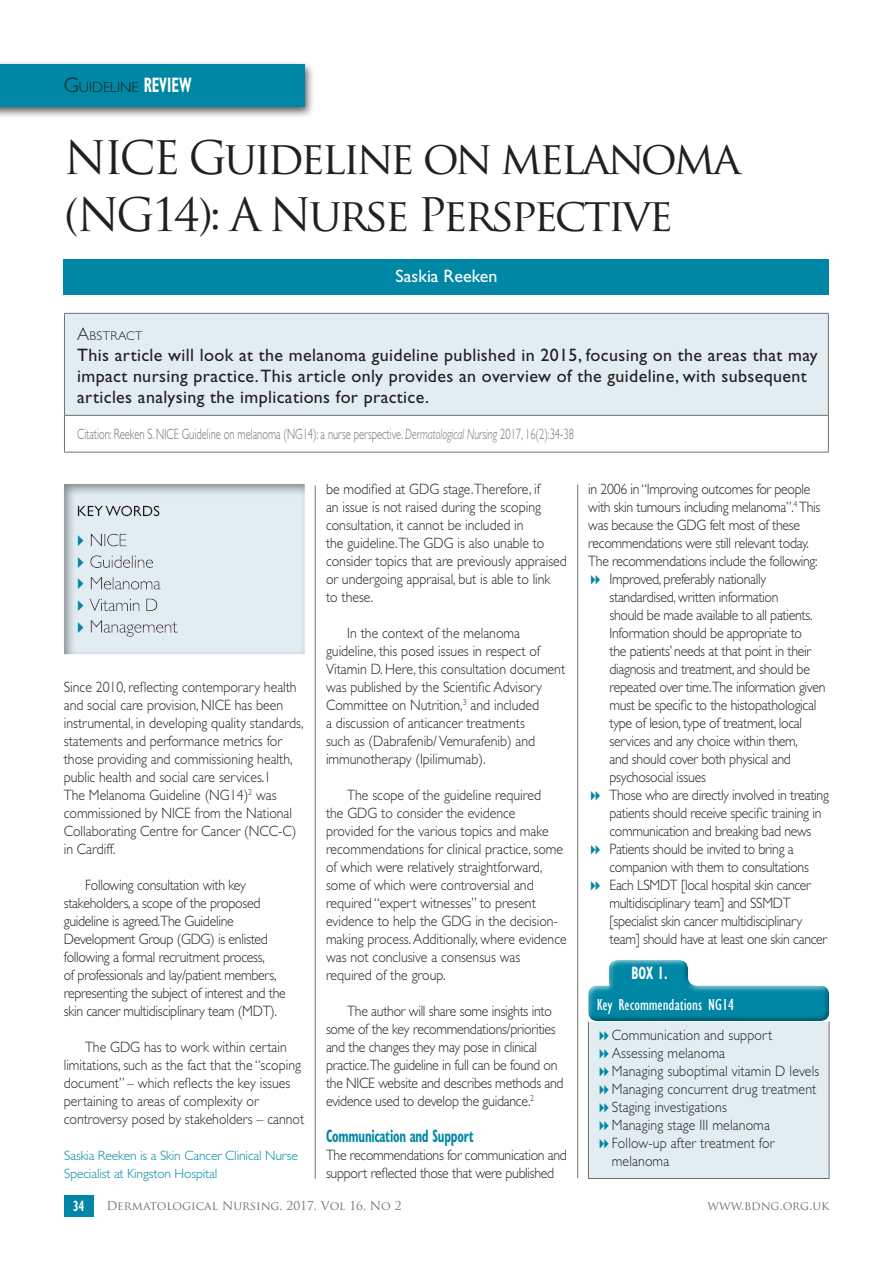
<style>
.page{position:relative;width:893px;height:1263px;background:#fff}
.page>*{position:absolute;margin:0;border:0;box-sizing:border-box;transform-origin:0 0}
.t1{font:45px/57px "Trajan Pro";letter-spacing:-.07em;color:#231f20}
.t2{font:18px/21px "Gill Sans";letter-spacing:.02em;color:#231f20}
.t3{font:700 condensed 18px "Gill Sans";letter-spacing:-.02em;color:#0087a5;scale:.7 1}
.t4{font:18px "Gill Sans";color:#fff}
.t5{font:700 condensed 18px "Gill Sans";color:#fff;scale:.7 1}
.t6{font:condensed 16.5px "Gill Sans";color:#fff}
.t7{font:300 15px/18px "Gill Sans";color:#231f20;scale:.92 1}
.t8{font:300 15px/18px "Gill Sans";letter-spacing:-.02em;color:#231f20;scale:.92 1}
.t9{font:300 15px "Gill Sans";color:#727172;scale:.7 1}
.t10{font:700 condensed 15px "Gill Sans";color:#fff;scale:.7 1}
.t11{font:300 14.7px "Gill Sans";color:#231f20}
.t12{font:300 13.5px/18px "Gill Sans";letter-spacing:-.01em;color:#0087a5}
.t13{font:300 12.6px "Gill Sans";letter-spacing:.03em;color:#231f20}
.t14{font:12px "Trajan Pro";letter-spacing:-.01em;color:#727172}
.s1{font-size:21px}
.s2{font-weight:700;font-stretch:condensed;font-size:21px;color:#fff}
.s3{font-size:18px}
.s4{font-style:italic}
</style>
<div class="page">
<div style="left:0;top:60px;width:315px;height:59px;background:#231f20;opacity:.75"></div>
<div style="left:0;top:64px;width:305px;height:42px;background:#0087a5"></div>
<div style="left:64px;top:1195px;width:30px;height:21px;background:#0087a5"></div>
<div style="left:64px;top:259px;width:765px;height:36px;background:#0087a5"></div>
<div style="left:64px;top:313px;width:764px;height:102px;background:#e2edf2"></div>
<hr style="left:64px;top:313px;width:765px;height:1px;background:#727172">
<hr style="left:64px;top:314px;width:1px;height:101px;background:#727172">
<hr style="left:828px;top:314px;width:1px;height:101px;background:#727172">
<hr style="left:64px;top:415px;width:765px;height:1px;background:#727172">
<hr style="left:64px;top:416px;width:1px;height:36px;background:#727172">
<hr style="left:828px;top:416px;width:1px;height:36px;background:#727172">
<hr style="left:64px;top:452px;width:765px;height:1px;background:#727172">
<hr style="left:315px;top:485px;width:1px;height:694px;background:#727172">
<hr style="left:577px;top:485px;width:1px;height:693px;background:#727172">
<div style="left:588px;top:1022px;width:241px;height:156px;background:#e2edf2"></div>
<hr style="left:588px;top:1022px;width:1px;height:156px;background:#6c6d70">
<hr style="left:829px;top:1022px;width:1px;height:156px;background:#6c6d70">
<hr style="left:588px;top:1178px;width:241px;height:1px;background:#6c6d70">
<div style="left:588px;top:959px;width:243px;height:63px;background:#231f20;opacity:.5"></div>
<svg style="left:64px;top:484px;width:241px;height:170px;background:#d9e3e8"></svg>
<p class="t11" style="left:64px;top:79px;width:129px"><span class="s1">G</span>UIDELINE <span class="s2">REVIEW</span></p>
<h1 class="t1" style="left:64px;top:128px;width:678px">NICE Guideline on melanoma (NG14): A Nurse Perspective</h1>
<p class="t4" style="left:395px;top:266px;width:103px">Saskia Reeken</p>
<p class="t13" style="left:77px;top:328px;width:67px"><span class="s3">A</span>BSTRACT</p>
<p class="t2" style="left:77px;top:344px;width:742px">This article will look at the melanoma guideline published in 2015, focusing on the areas that may impact nursing practice. This article only provides an overview of the guideline, with subsequent articles analysing the implications for practice.</p>
<p class="t9" style="left:77px;top:426px;width:711px">Citation: Reeken S. NICE Guideline on melanoma (NG14): a nurse perspective. <span class="s4">Dermatological Nursing</span> 2017, 16(2):34-38</p>
<p class="t7" style="left:64px;top:678px;width:262px">Since 2010, reflecting contemporary health and social care provision, NICE has been instrumental, in developing quality standards, statements and performance metrics for those providing and commissioning health, public health and social care services.1<br>The Melanoma Guideline (NG14)<sup>2</sup> was commissioned by NICE from the National Collaborating Centre for Cancer (NCC-C) in Cardiff.</p>
<p class="t8" style="left:64px;top:876px;width:243px;text-indent:21px">Following consultation with key stakeholders, a scope of the proposed guideline is agreed.The Guideline Development Group (GDG) is enlisted following a formal recruitment process,<br>of professionals and lay/patient members, representing the subject of interest and the skin cancer multidisciplinary team (MDT).</p>
<p class="t7" style="left:64px;top:1038px;width:263px;text-indent:21px">The GDG has to work within certain limitations, such as the fact that the “scoping document” – which reflects the key issues pertaining to areas of complexity or controversy posed by stakeholders – cannot</p>
<p class="t12" style="left:64px;top:1146px;width:235px">Saskia Reeken is a Skin Cancer Clinical Nurse<br>Specialist at Kingston Hospital</p>
<p class="t7" style="left:326px;top:480px;width:263px">be modified at GDG stage.Therefore, if<br>an issue is not raised during the scoping consultation, it cannot be included in<br>the guideline.The GDG is also unable to consider topics that are previously appraised or undergoing appraisal, but is able to link<br>to these.</p>
<p class="t7" style="left:326px;top:624px;width:261px;text-indent:21px">In the context of the melanoma guideline, this posed issues in respect of Vitamin D. Here, this consultation document was published by the Scientific Advisory Committee on Nutrition,<sup>3</sup> and included<br>a discussion of anticancer treatments<br>such as (Dabrafenib/ Vemurafenib) and immunotherapy (Ipilimumab).</p>
<p class="t7" style="left:326px;top:786px;width:263px;text-indent:21px">The scope of the guideline required<br>the GDG to consider the evidence provided for the various topics and make recommendations for clinical practice, some of which were relatively straightforward, some of which were controversial and required “expert witnesses” to present evidence to help the GDG in the decision&shy;making process. Additionally, where evidence was not conclusive a consensus was required of the group.</p>
<p class="t8" style="left:326px;top:1002px;width:260px;text-indent:21px">The author will share some insights into some of the key recommendations/priorities and the changes they may pose in clinical practice.The guideline in full can be found on the NICE website and describes methods and evidence used to develop the guidance.<sup>2</sup></p>
<p class="t3" style="left:326px;top:1125px;width:213px">Communication and Support</p>
<p class="t8" style="left:326px;top:1146px;width:263px">The recommendations for communication and support reflected those that were published</p>
<p class="t8" style="left:588px;top:480px;width:243px">in 2006 in “Improving outcomes for people</p>
<p class="t8" style="left:588px;top:498px;width:254px">with skin tumours including melanoma”.<sup>4</sup> This</p>
<p class="t8" style="left:588px;top:516px;width:232px">was because the GDG felt most of these</p>
<p class="t8" style="left:588px;top:534px;width:241px">recommendations were still relevant today.</p>
<p class="t8" style="left:588px;top:552px;width:251px">The recommendations include the following:</p>
<p class="t8" style="left:609px;top:570px;width:172px">Improved, preferably nationally</p>
<p class="t8" style="left:609px;top:588px;width:185px">standardised, written information</p>
<p class="t8" style="left:609px;top:606px;width:222px">should be made available to all patients.</p>
<p class="t8" style="left:609px;top:624px;width:211px">Information should be appropriate to</p>
<p class="t8" style="left:609px;top:642px;width:221px">the patients’ needs at that point in their</p>
<p class="t8" style="left:609px;top:660px;width:219px">diagnosis and treatment, and should be</p>
<p class="t8" style="left:609px;top:678px;width:236px">repeated over time.The information given</p>
<p class="t8" style="left:609px;top:696px;width:226px">must be specific to the histopathological</p>
<p class="t8" style="left:609px;top:714px;width:211px">type of lesion, type of treatment, local</p>
<p class="t8" style="left:609px;top:732px;width:206px">services and any choice within them,</p>
<p class="t8" style="left:609px;top:750px;width:199px">and should cover both physical and</p>
<p class="t8" style="left:609px;top:768px;width:106px">psychosocial issues</p>
<p class="t8" style="left:609px;top:786px;width:240px">Those who are directly involved in treating</p>
<p class="t8" style="left:609px;top:804px;width:232px">patients should receive specific training in</p>
<p class="t8" style="left:609px;top:822px;width:221px">communication and breaking bad news</p>
<p class="t8" style="left:609px;top:840px;width:202px">Patients should be invited to bring a</p>
<p class="t8" style="left:609px;top:858px;width:218px">companion with them to consultations</p>
<p class="t8" style="left:609px;top:876px;width:220px">Each LSMDT [local hospital skin cancer</p>
<p class="t8" style="left:609px;top:894px;width:199px">multidisciplinary team] and SSMDT</p>
<p class="t8" style="left:609px;top:912px;width:211px">[specialist skin cancer multidisciplinary</p>
<p class="t8" style="left:609px;top:930px;width:238px">team] should have at least one skin cancer</p>
<p class="t5" style="left:631px;top:962px;width:53px">BOX 1.</p>
<p class="t6" style="left:597px;top:996px;width:139px">Key Recommendations NG14</p>
<p class="t7" style="left:612px;top:1026px;width:227px">Communication and support<br>Assessing melanoma<br>Managing suboptimal vitamin D levels<br>Managing concurrent drug treatment<br>Staging investigations<br>Managing stage III melanoma<br>Follow-up after treatment for melanoma</p>
<p class="t10" style="left:73px;top:1197px;width:17px">34</p>
<p class="t14" style="left:106px;top:1198px;width:297px">Dermatological Nursing, 2017, Vol 16, No 2</p>
<p class="t14" style="left:707px;top:1198px;width:123px">www.bdng.org.uk</p>
</div>
